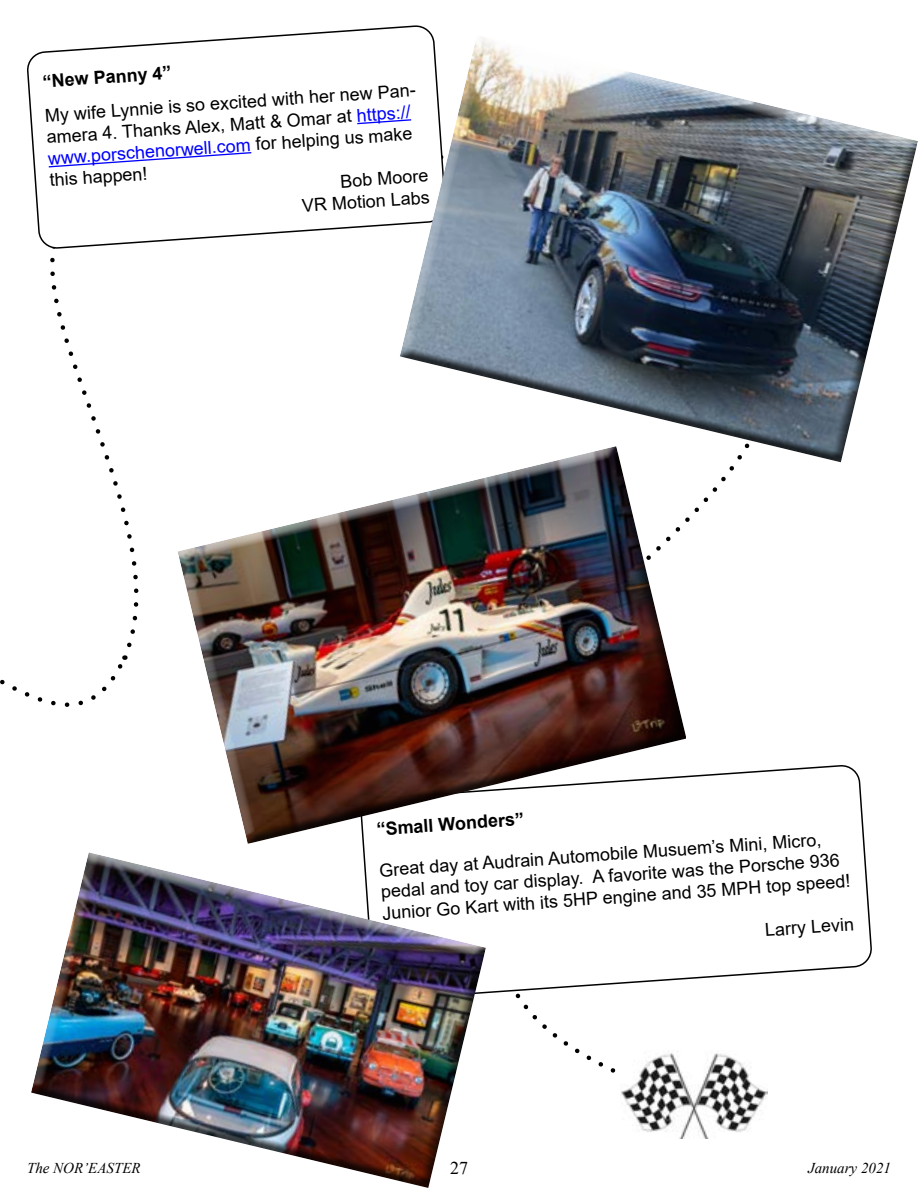
<style>
.page{position:relative;width:918px;height:1188px;background:#fff}
.page>*{position:absolute;margin:0;border:0;box-sizing:border-box;transform-origin:0 0}
.t1{font:18px/21.6px "Arial";color:#000}
.t2{font:18px "Arial";color:#00f}
.t3{font:700 18px "Arial";color:#000}
.t4{font:18px "Times New Roman";color:#000}
.t5{font:italic 15px "Times New Roman";color:#000}
.s1{color:#00f}
.s2{color:#000}
</style>
<div class="page">
<svg style="left:50px;top:257px;width:89px;height:391px"></svg>
<svg style="left:101px;top:257px;width:38px;height:28px"></svg>
<svg style="left:0;top:575px;width:128px;height:132px"></svg>
<img style="left:620px;top:1050px;width:148px;height:89px">
<svg style="left:27px;top:27px;width:362px;height:222px"></svg>
<svg style="left:498px;top:765px;width:374px;height:234px"></svg>
<img style="left:394px;top:26px;width:524px;height:437px">
<img style="left:178px;top:437px;width:519px;height:410px">
<svg style="left:178px;top:839px;width:319px;height:5px"></svg>
<img style="left:31px;top:844px;width:467px;height:344px">
<p class="t3" style="left:42px;top:69px;width:131px;rotate:-4deg">“New Panny 4”</p>
<p class="t1" style="left:44px;top:105px;width:376px;rotate:-4deg">My wife Lynnie is so excited with her new Pan-</p>
<p class="t1" style="left:46px;top:126px;width:366px;rotate:-4deg">amera 4. Thanks Alex, Matt &amp; Omar at <span class="s1">https://</span></p>
<p class="t2" style="left:47px;top:146px;width:367px;rotate:-4deg">www.porschenorwell.com <span class="s2">for helping us make</span></p>
<p class="t1" style="left:49px;top:169px;width:100px;rotate:-4deg">this happen!</p>
<p class="t1" style="left:340px;top:171px;width:90px;rotate:-4deg">Bob Moore</p>
<p class="t1" style="left:301px;top:195px;width:130px;rotate:-4deg">VR Motion Labs</p>
<p class="t3" style="left:376px;top:816px;width:149px;rotate:-4deg">“Small Wonders”</p>
<p class="t1" style="left:379px;top:859px;width:470px;rotate:-4deg">Great day at Audrain Automobile Musuem’s Mini, Micro, pedal and toy car display. A favorite was the Porsche 936<br>Junior Go Kart with its 5HP engine and 35 MPH top speed!</p>
<p class="t1" style="left:764px;top:919px;width:91px;rotate:-4deg">Larry Levin</p>
<p class="t5" style="left:27px;top:1158px;width:115px">The NOR’EASTER</p>
<p class="t4" style="left:450px;top:1155px;width:19px">27</p>
<p class="t5" style="left:808px;top:1158px;width:84px">January 2021</p>
</div>
